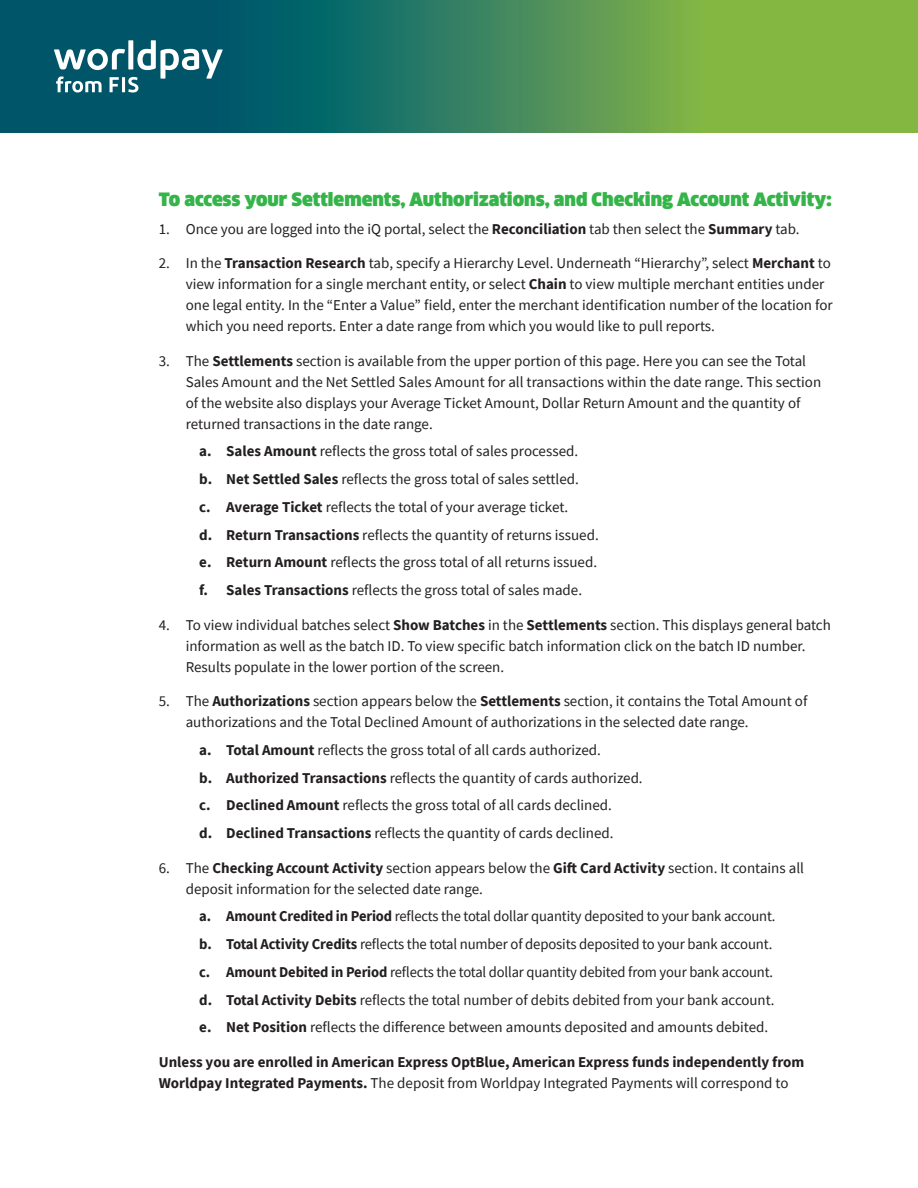
<style>
.page{position:relative;width:918px;height:1188px;background:#fff}
.page>*{position:absolute;margin:0;border:0;box-sizing:border-box;transform-origin:0 0}
.intro_text_gray{font:900 18px "Clan Offc Pro";color:#35b44a}
.t1{font:15px/21px "Source Sans Pro";color:#231f20}
.intro_text_gray-2{font:700 15px/21px "Source Sans Pro";color:#231f20}
.s1{font-weight:700}
.s2{font-weight:400}
</style>
<div class="page">
<svg style="left:0;top:0;width:918px;height:133px;background:#3f8759"></svg>
<svg style="left:54px;top:40px;width:169px;height:53px"></svg>
<p class="intro_text_gray" style="left:159px;top:189px;width:674px">To access your Settlements, Authorizations, and Checking Account Activity:</p>
<p class="t1" style="left:159px;top:218px;width:642px">1. Once you are logged into the iQ portal, select the <span class="s1">Reconciliation</span> tab then select the <span class="s1">Summary</span> tab.</p>
<p class="t1" style="left:186px;top:253px;width:648px;text-indent:-27px">2. In the <span class="s1">Transaction Research</span> tab, specify a Hierarchy Level. Underneath “Hierarchy”, select <span class="s1">Merchant</span> to view information for a single merchant entity, or select <span class="s1">Chain</span> to view multiple merchant entities under one legal entity. In the “Enter a Value” field, enter the merchant identification number of the location for which you need reports. Enter a date range from which you would like to pull reports.</p>
<p class="t1" style="left:186px;top:350px;width:637px;text-indent:-27px">3. The <span class="s1">Settlements</span> section is available from the upper portion of this page. Here you can see the Total Sales Amount and the Net Settled Sales Amount for all transactions within the date range. This section of the website also displays your Average Ticket Amount, Dollar Return Amount and the quantity of returned transactions in the date range.</p>
<p class="t1" style="left:199px;top:441px;width:380px"><span class="s1">a. Sales Amount</span> reflects the gross total of sales processed.</p>
<p class="t1" style="left:199px;top:469px;width:381px"><span class="s1">b. Net Settled Sales</span> reflects the gross total of sales settled.</p>
<p class="t1" style="left:199px;top:496px;width:371px"><span class="s1">c. Average Ticket</span> reflects the total of your average ticket.</p>
<p class="t1" style="left:199px;top:524px;width:401px"><span class="s1">d. Return Transactions</span> reflects the quantity of returns issued.</p>
<p class="t1" style="left:199px;top:552px;width:399px"><span class="s1">e. Return Amount</span> reflects the gross total of all returns issued.</p>
<p class="t1" style="left:199px;top:580px;width:384px"><span class="s1">f. Sales Transactions</span> reflects the gross total of sales made.</p>
<p class="t1" style="left:186px;top:614px;width:647px;text-indent:-27px">4. To view individual batches select <span class="s1">Show Batches</span> in the <span class="s1">Settlements</span> section. This displays general batch information as well as the batch ID. To view specific batch information click on the batch ID number.<br>Results populate in the lower portion of the screen.</p>
<p class="t1" style="left:186px;top:691px;width:623px;text-indent:-27px">5. The <span class="s1">Authorizations</span> section appears below the <span class="s1">Settlements</span> section, it contains the Total Amount of authorizations and the Total Declined Amount of authorizations in the selected date range.</p>
<p class="t1" style="left:199px;top:739px;width:403px"><span class="s1">a. Total Amount</span> reflects the gross total of all cards authorized.</p>
<p class="t1" style="left:199px;top:767px;width:445px"><span class="s1">b. Authorized Transactions</span> reflects the quantity of cards authorized.</p>
<p class="t1" style="left:199px;top:795px;width:414px"><span class="s1">c. Declined Amount</span> reflects the gross total of all cards declined.</p>
<p class="t1" style="left:199px;top:823px;width:416px"><span class="s1">d. Declined Transactions</span> reflects the quantity of cards declined.</p>
<p class="t1" style="left:186px;top:857px;width:620px;text-indent:-27px">6. The <span class="s1">Checking Account Activity</span> section appears below the <span class="s1">Gift Card Activity</span> section. It contains all deposit information for the selected date range.</p>
<p class="t1" style="left:199px;top:906px;width:578px"><span class="s1">a. Amount Credited in Period</span> reflects the total dollar quantity deposited to your bank account.</p>
<p class="t1" style="left:199px;top:934px;width:575px"><span class="s1">b. Total Activity Credits</span> reflects the total number of deposits deposited to your bank account.</p>
<p class="t1" style="left:199px;top:961px;width:576px"><span class="s1">c. Amount Debited in Period</span> reflects the total dollar quantity debited from your bank account.</p>
<p class="t1" style="left:199px;top:989px;width:577px"><span class="s1">d. Total Activity Debits</span> reflects the total number of debits debited from your bank account.</p>
<p class="t1" style="left:199px;top:1017px;width:570px"><span class="s1">e. Net Position</span> reflects the difference between amounts deposited and amounts debited.</p>
<p class="intro_text_gray-2" style="left:159px;top:1051px;width:647px">Unless you are enrolled in American Express OptBlue, American Express funds independently from<br>Worldpay Integrated Payments. <span class="s2">The deposit from Worldpay Integrated Payments will correspond to</span></p>
</div>
